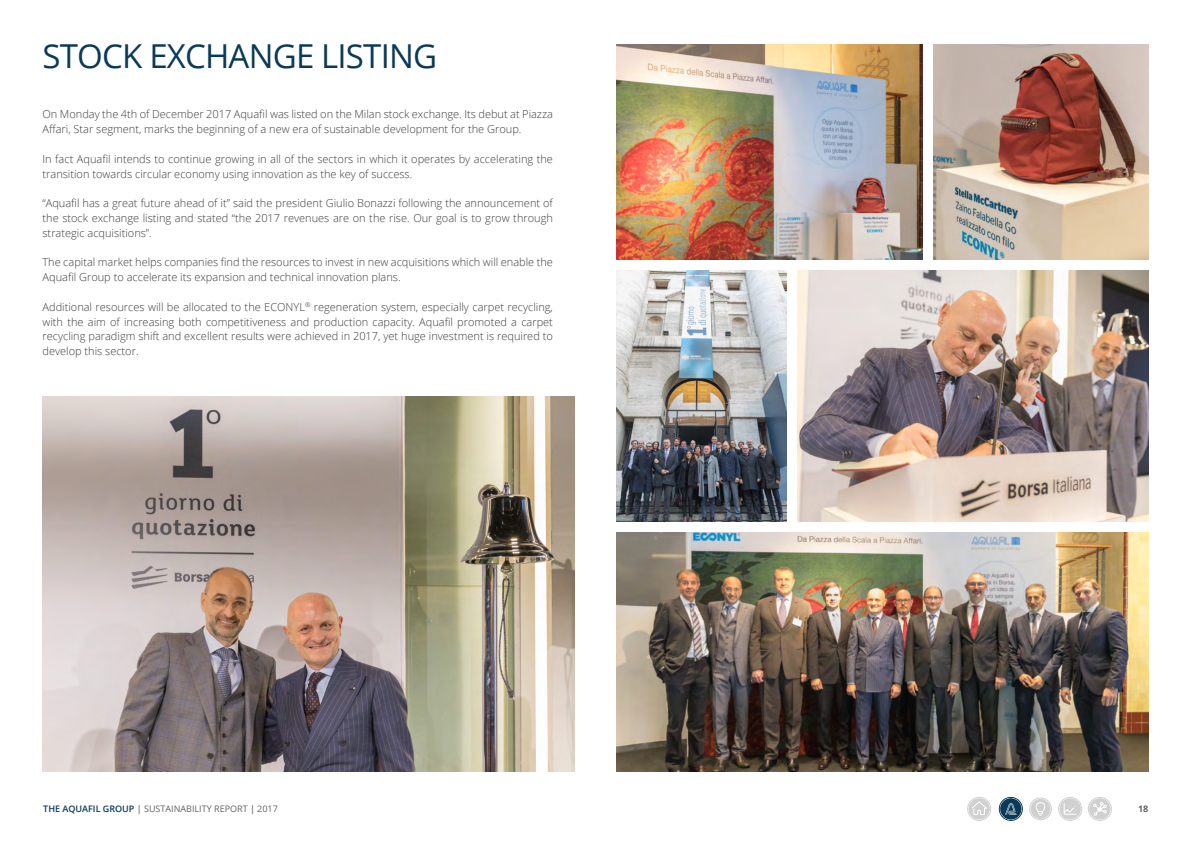
<style>
.page{position:relative;width:1191px;height:842px;background:#fff}
.page>*{position:absolute;margin:0;border:0;box-sizing:border-box;transform-origin:0 0}
.t1{font:33px "Open Sans";letter-spacing:-.025em;color:#0b3a59}
.t2{font:300 11px/14.8px "Open Sans";color:#3c3c3b}
.t3{font:9px "Open Sans";color:#646363}
.t4{font:700 9px "Open Sans";color:#646363}
.s1{font-weight:600;color:#0b3a59}
.s2{color:#4a4a49}
</style>
<div class="page">
<div style="left:1000px;top:798px;width:21px;height:21px;background:#0b3a59;border-radius:50%"></div>
<div style="left:1000px;top:798px;width:21px;height:21px;border:1px solid #0b3a59;border-radius:50%"></div>
<div style="left:999px;top:797px;width:23px;height:24px;border:1px solid #0b3a59;border-radius:50%"></div>
<svg style="left:1005px;top:803px;width:11px;height:12px"></svg>
<div style="left:968px;top:798px;width:21px;height:21px;background:#d0d0d0;border-radius:50%"></div>
<div style="left:968px;top:798px;width:21px;height:21px;border:1px solid #d0d0d0;border-radius:50%"></div>
<div style="left:967px;top:797px;width:24px;height:24px;border:1px solid #d0d0d0;border-radius:50%"></div>
<svg style="left:971px;top:801px;width:16px;height:14px"></svg>
<div style="left:1030px;top:799px;width:20px;height:20px;background:#d0d0d0;border-radius:50%"></div>
<div style="left:1030px;top:799px;width:20px;height:20px;border:1px solid #d0d0d0;border-radius:50%"></div>
<div style="left:1029px;top:798px;width:22px;height:22px;border:1px solid #d0d0d0;border-radius:50%"></div>
<svg style="left:1036px;top:802px;width:9px;height:14px"></svg>
<div style="left:1059px;top:798px;width:21px;height:21px;background:#d0d0d0;border-radius:50%"></div>
<div style="left:1059px;top:798px;width:21px;height:21px;border:1px solid #d0d0d0;border-radius:50%"></div>
<div style="left:1058px;top:797px;width:24px;height:24px;border:1px solid #d0d0d0;border-radius:50%"></div>
<svg style="left:1063px;top:803px;width:14px;height:12px"></svg>
<div style="left:1089px;top:798px;width:21px;height:21px;background:#d0d0d0;border-radius:50%"></div>
<div style="left:1089px;top:798px;width:21px;height:21px;border:1px solid #d0d0d0;border-radius:50%"></div>
<div style="left:1088px;top:797px;width:23px;height:24px;border:1px solid #d0d0d0;border-radius:50%"></div>
<svg style="left:1092px;top:802px;width:15px;height:14px"></svg>
<img style="left:43px;top:397px;width:531px;height:374px">
<img style="left:617px;top:44px;width:305px;height:215px">
<img style="left:617px;top:270px;width:169px;height:252px">
<img style="left:617px;top:533px;width:531px;height:238px">
<img style="left:797px;top:270px;width:351px;height:252px">
<img style="left:933px;top:44px;width:215px;height:215px">
<h1 class="t1" style="left:43px;top:33px;width:396px">STOCK EXCHANGE LISTING</h1>
<p class="t2" style="left:43px;top:107px;width:512px">On Monday the 4th of December 2017 Aquafil was listed on the Milan stock exchange. Its debut at Piazza<br>Affari, Star segment, marks the beginning of a new era of sustainable development for the Group.</p>
<p class="t2" style="left:43px;top:151px;width:512px">In fact Aquafil intends to continue growing in all of the sectors in which it operates by accelerating the transition towards circular economy using innovation as the key of success.</p>
<p class="t2" style="left:43px;top:196px;width:512px;text-align:justify">“Aquafil has a great future ahead of it” said the president Giulio Bonazzi following the announcement of the stock exchange listing and stated “the 2017 revenues are on the rise. Our goal is to grow through strategic acquisitions”.</p>
<p class="t2" style="left:43px;top:255px;width:512px">The capital market helps companies find the resources to invest in new acquisitions which will enable the<br>Aquafil Group to accelerate its expansion and technical innovation plans.</p>
<p class="t2" style="left:43px;top:299px;width:512px;text-align:justify">Additional resources will be allocated to the ECONYL<sup>®</sup> regeneration system, especially carpet recycling, with the aim of increasing both competitiveness and production capacity. Aquafil promoted a carpet recycling paradigm shift and excellent results were achieved in 2017, yet huge investment is required to develop this sector.</p>
<p class="t3" style="left:43px;top:802px;width:236px"><span class="s1">THE AQUAFIL GROUP</span> <span class="s2">|</span> SUSTAINABILITY REPORT <span class="s2">|</span> 2017</p>
<p class="t4" style="left:1138px;top:802px;width:12px">18</p>
</div>
